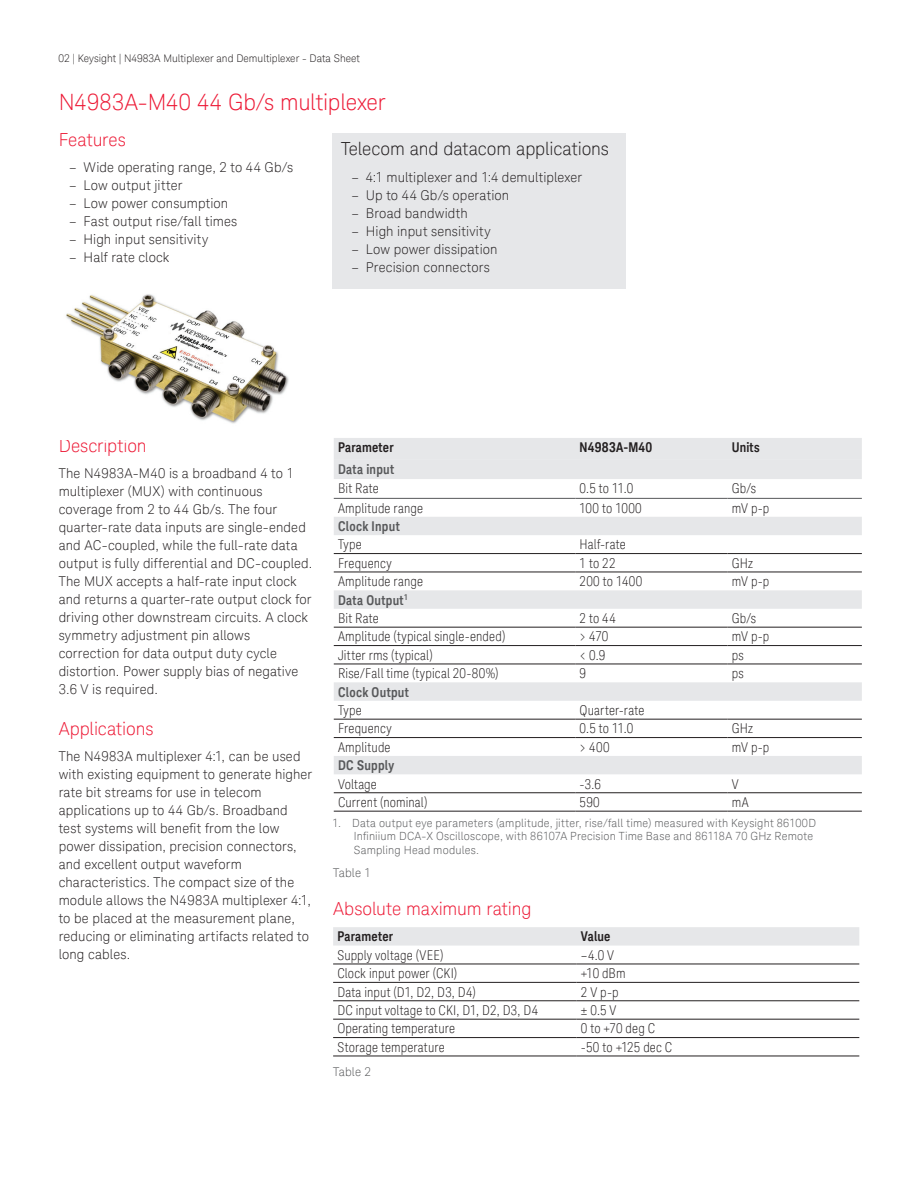
<style>
.page{position:relative;width:918px;height:1188px;background:#fff}
.page>*{position:absolute;margin:0;border:0;box-sizing:border-box;transform-origin:0 0}
.t1{font:300 22.5px "Keysight Sans";letter-spacing:-.005em;color:#ed1a36}
.t2{font:300 18px "Keysight Sans";letter-spacing:-.005em;color:#ed1a36}
.t3{font:300 18px "Keysight Sans";letter-spacing:-.005em;color:#231f20}
.t4{font:300 13.5px/18px "Keysight Sans";letter-spacing:.01em;color:#231f20}
.t5{font:300 condensed 13.5px "Keysight Sans";letter-spacing:.01em;color:#231f20}
.t6{font:700 13.5px "Keysight Sans Condensed";letter-spacing:.02em;color:#57585a}
.t7{font:700 13.5px "Keysight Sans Condensed";letter-spacing:.01em;color:#231f20}
.t8{font:300 12px "Keysight Sans";letter-spacing:.01em;color:#57585a}
.t9{font:300 11.25px/13.5px "Keysight Sans";letter-spacing:.02em;color:#57585a}
.t10{font:300 10.5px "Keysight Sans";color:#231f20}
</style>
<div class="page">
<div style="left:334px;top:438px;width:528px;height:22px;background:#e6e7e9"></div>
<svg style="left:334px;top:460px;width:528px;height:314px"></svg>
<hr style="left:334px;top:553px;width:241px;height:1px;background:#231f20">
<hr style="left:334px;top:572px;width:241px;height:1px;background:#231f20">
<hr style="left:334px;top:627px;width:241px;height:1px;background:#231f20">
<hr style="left:334px;top:645px;width:241px;height:1px;background:#231f20">
<hr style="left:334px;top:664px;width:241px;height:1px;background:#231f20">
<hr style="left:334px;top:719px;width:241px;height:1px;background:#231f20">
<hr style="left:334px;top:737px;width:241px;height:1px;background:#231f20">
<hr style="left:334px;top:792px;width:241px;height:1px;background:#231f20">
<hr style="left:334px;top:811px;width:241px;height:1px;background:#231f20">
<hr style="left:575px;top:553px;width:153px;height:1px;background:#231f20">
<hr style="left:728px;top:553px;width:134px;height:1px;background:#231f20">
<hr style="left:575px;top:572px;width:153px;height:1px;background:#231f20">
<hr style="left:728px;top:572px;width:134px;height:1px;background:#231f20">
<hr style="left:575px;top:627px;width:153px;height:1px;background:#231f20">
<hr style="left:728px;top:627px;width:134px;height:1px;background:#231f20">
<hr style="left:575px;top:645px;width:153px;height:1px;background:#231f20">
<hr style="left:728px;top:645px;width:134px;height:1px;background:#231f20">
<hr style="left:575px;top:664px;width:153px;height:1px;background:#231f20">
<hr style="left:728px;top:664px;width:134px;height:1px;background:#231f20">
<hr style="left:575px;top:719px;width:153px;height:1px;background:#231f20">
<hr style="left:728px;top:719px;width:134px;height:1px;background:#231f20">
<hr style="left:575px;top:737px;width:153px;height:1px;background:#231f20">
<hr style="left:728px;top:737px;width:134px;height:1px;background:#231f20">
<hr style="left:575px;top:792px;width:153px;height:1px;background:#231f20">
<hr style="left:728px;top:792px;width:134px;height:1px;background:#231f20">
<hr style="left:575px;top:811px;width:153px;height:1px;background:#231f20">
<hr style="left:728px;top:811px;width:134px;height:1px;background:#231f20">
<hr style="left:334px;top:498px;width:241px;height:1px;background:#57585a">
<hr style="left:575px;top:498px;width:153px;height:1px;background:#57585a">
<hr style="left:728px;top:498px;width:134px;height:1px;background:#57585a">
<div style="left:333px;top:134px;width:293px;height:155px;background:#e6e7e9"></div>
<div style="left:333px;top:927px;width:526px;height:19px;background:#e6e7e9"></div>
<hr style="left:333px;top:982px;width:244px;height:1px;background:#231f20">
<hr style="left:333px;top:1000px;width:244px;height:1px;background:#231f20">
<hr style="left:333px;top:1019px;width:244px;height:1px;background:#231f20">
<hr style="left:333px;top:1037px;width:244px;height:1px;background:#231f20">
<hr style="left:333px;top:1056px;width:244px;height:1px;background:#231f20">
<hr style="left:577px;top:982px;width:282px;height:1px;background:#231f20">
<hr style="left:577px;top:1000px;width:282px;height:1px;background:#231f20">
<hr style="left:577px;top:1019px;width:282px;height:1px;background:#231f20">
<hr style="left:577px;top:1037px;width:282px;height:1px;background:#231f20">
<hr style="left:577px;top:1056px;width:282px;height:1px;background:#231f20">
<hr style="left:333px;top:964px;width:244px;height:1px;background:#231f20">
<hr style="left:577px;top:964px;width:282px;height:1px;background:#231f20">
<img style="left:66px;top:294px;width:223px;height:130px">
<p class="t10" style="left:59px;top:52px;width:303px">02 | Keysight | N4983A Multiplexer and Demultiplexer - Data Sheet</p>
<h1 class="t1" style="left:59px;top:89px;width:328px">N4983A-M40 44 Gb/s multiplexer</h1>
<h2 class="t2" style="left:59px;top:129px;width:69px">Features</h2>
<p class="t4" style="left:69px;top:158px;width:225px">– Wide operating range, 2 to 44 Gb/s</p>
<p class="t4" style="left:69px;top:176px;width:115px">– Low output jitter</p>
<p class="t4" style="left:69px;top:194px;width:161px">– Low power consumption</p>
<p class="t4" style="left:69px;top:212px;width:169px">– Fast output rise/fall times</p>
<p class="t4" style="left:69px;top:230px;width:141px">– High input sensitivity</p>
<p class="t4" style="left:69px;top:248px;width:102px">– Half rate clock</p>
<h2 class="t3" style="left:341px;top:139px;width:269px">Telecom and datacom applications</h2>
<p class="t4" style="left:352px;top:168px;width:232px">– 4:1 multiplexer and 1:4 demultiplexer</p>
<p class="t4" style="left:352px;top:186px;width:159px">– Up to 44 Gb/s operation</p>
<p class="t4" style="left:352px;top:204px;width:118px">– Broad bandwidth</p>
<p class="t4" style="left:352px;top:222px;width:141px">– High input sensitivity</p>
<p class="t4" style="left:352px;top:240px;width:147px">– Low power dissipation</p>
<p class="t4" style="left:352px;top:258px;width:140px">– Precision connectors</p>
<h2 class="t2" style="left:59px;top:435px;width:90px">Description</h2>
<p class="t4" style="left:59px;top:465px;width:255px">The N4983A-M40 is a broadband 4 to 1 multiplexer (MUX) with continuous coverage from 2 to 44 Gb/s. The four quarter-rate data inputs are single-ended and AC-coupled, while the full-rate data output is fully differential and DC-coupled.<br>The MUX accepts a half-rate input clock and returns a quarter-rate output clock for driving other downstream circuits. A clock symmetry adjustment pin allows correction for data output duty cycle distortion. Power supply bias of negative 3.6 V is required.</p>
<h2 class="t2" style="left:59px;top:718px;width:96px">Applications</h2>
<p class="t4" style="left:59px;top:748px;width:255px">The N4983A multiplexer 4:1, can be used with existing equipment to generate higher rate bit streams for use in telecom applications up to 44 Gb/s. Broadband test systems will benefit from the low power dissipation, precision connectors, and excellent output waveform characteristics. The compact size of the module allows the N4983A multiplexer 4:1, to be placed at the measurement plane, reducing or eliminating artifacts related to long cables.</p>
<p class="t7" style="left:338px;top:439px;width:57px">Parameter</p>
<p class="t7" style="left:580px;top:439px;width:74px">N4983A-M40</p>
<p class="t7" style="left:732px;top:439px;width:29px">Units</p>
<p class="t6" style="left:338px;top:461px;width:58px">Data input</p>
<p class="t5" style="left:338px;top:480px;width:42px">Bit Rate</p>
<p class="t5" style="left:580px;top:480px;width:55px">0.5 to 11.0</p>
<p class="t5" style="left:732px;top:480px;width:26px">Gb/s</p>
<p class="t5" style="left:338px;top:500px;width:87px">Amplitude range</p>
<p class="t5" style="left:580px;top:500px;width:64px">100 to 1000</p>
<p class="t5" style="left:732px;top:500px;width:39px">mV p-p</p>
<p class="t6" style="left:338px;top:518px;width:63px">Clock Input</p>
<p class="t5" style="left:338px;top:537px;width:25px">Type</p>
<p class="t5" style="left:580px;top:537px;width:48px">Half-rate</p>
<p class="t5" style="left:338px;top:555px;width:55px">Frequency</p>
<p class="t5" style="left:580px;top:555px;width:38px">1 to 22</p>
<p class="t5" style="left:732px;top:555px;width:23px">GHz</p>
<p class="t5" style="left:338px;top:573px;width:87px">Amplitude range</p>
<p class="t5" style="left:580px;top:573px;width:64px">200 to 1400</p>
<p class="t5" style="left:732px;top:573px;width:39px">mV p-p</p>
<p class="t6" style="left:338px;top:592px;width:72px">Data Output<sup>1</sup></p>
<p class="t5" style="left:338px;top:610px;width:42px">Bit Rate</p>
<p class="t5" style="left:580px;top:610px;width:38px">2 to 44</p>
<p class="t5" style="left:732px;top:610px;width:26px">Gb/s</p>
<p class="t5" style="left:338px;top:629px;width:169px">Amplitude (typical single-ended)</p>
<p class="t5" style="left:580px;top:629px;width:30px">&gt; 470</p>
<p class="t5" style="left:732px;top:629px;width:39px">mV p-p</p>
<p class="t5" style="left:338px;top:647px;width:96px">Jitter rms (typical)</p>
<p class="t5" style="left:580px;top:647px;width:27px">&lt; 0.9</p>
<p class="t5" style="left:732px;top:647px;width:14px">ps</p>
<p class="t5" style="left:338px;top:665px;width:162px">Rise/Fall time (typical 20-80%)</p>
<p class="t5" style="left:580px;top:665px;width:8px">9</p>
<p class="t5" style="left:732px;top:665px;width:14px">ps</p>
<p class="t6" style="left:338px;top:684px;width:72px">Clock Output</p>
<p class="t5" style="left:338px;top:702px;width:25px">Type</p>
<p class="t5" style="left:580px;top:702px;width:66px">Quarter-rate</p>
<p class="t5" style="left:338px;top:721px;width:55px">Frequency</p>
<p class="t5" style="left:580px;top:721px;width:55px">0.5 to 11.0</p>
<p class="t5" style="left:732px;top:721px;width:23px">GHz</p>
<p class="t5" style="left:338px;top:739px;width:54px">Amplitude</p>
<p class="t5" style="left:580px;top:739px;width:31px">&gt; 400</p>
<p class="t5" style="left:732px;top:739px;width:39px">mV p-p</p>
<p class="t6" style="left:338px;top:757px;width:58px">DC Supply</p>
<p class="t5" style="left:338px;top:776px;width:40px">Voltage</p>
<p class="t5" style="left:580px;top:776px;width:23px">-3.6</p>
<p class="t5" style="left:732px;top:776px;width:8px">V</p>
<p class="t5" style="left:338px;top:794px;width:91px">Current (nominal)</p>
<p class="t5" style="left:580px;top:794px;width:22px">590</p>
<p class="t5" style="left:732px;top:794px;width:18px">mA</p>
<p class="t9" style="left:354px;top:816px;width:464px;text-indent:-21px">1. Data output eye parameters (amplitude, jitter, rise/fall time) measured with Keysight 86100D<br>Infiniium DCA-X Oscilloscope, with 86107A Precision Time Base and 86118A 70 GHz Remote<br>Sampling Head modules.</p>
<p class="t8" style="left:333px;top:865px;width:39px">Table 1</p>
<h2 class="t2" style="left:333px;top:898px;width:200px">Absolute maximum rating</h2>
<p class="t7" style="left:337px;top:928px;width:57px">Parameter</p>
<p class="t7" style="left:581px;top:928px;width:31px">Value</p>
<p class="t5" style="left:337px;top:947px;width:108px">Supply voltage (VEE)</p>
<p class="t5" style="left:581px;top:947px;width:35px">–4.0 V</p>
<p class="t5" style="left:337px;top:965px;width:121px">Clock input power (CKI)</p>
<p class="t5" style="left:581px;top:965px;width:46px">+10 dBm</p>
<p class="t5" style="left:337px;top:984px;width:140px">Data input (D1, D2, D3, D4)</p>
<p class="t5" style="left:581px;top:984px;width:39px">2 V p-p</p>
<p class="t5" style="left:337px;top:1002px;width:202px">DC input voltage to CKI, D1, D2, D3, D4</p>
<p class="t5" style="left:581px;top:1002px;width:37px">± 0.5 V</p>
<p class="t5" style="left:337px;top:1021px;width:119px">Operating temperature</p>
<p class="t5" style="left:581px;top:1021px;width:76px">0 to +70 deg C</p>
<p class="t5" style="left:337px;top:1039px;width:109px">Storage temperature</p>
<p class="t5" style="left:581px;top:1039px;width:93px">-50 to +125 dec C</p>
<p class="t8" style="left:333px;top:1065px;width:39px">Table 2</p>
</div>
